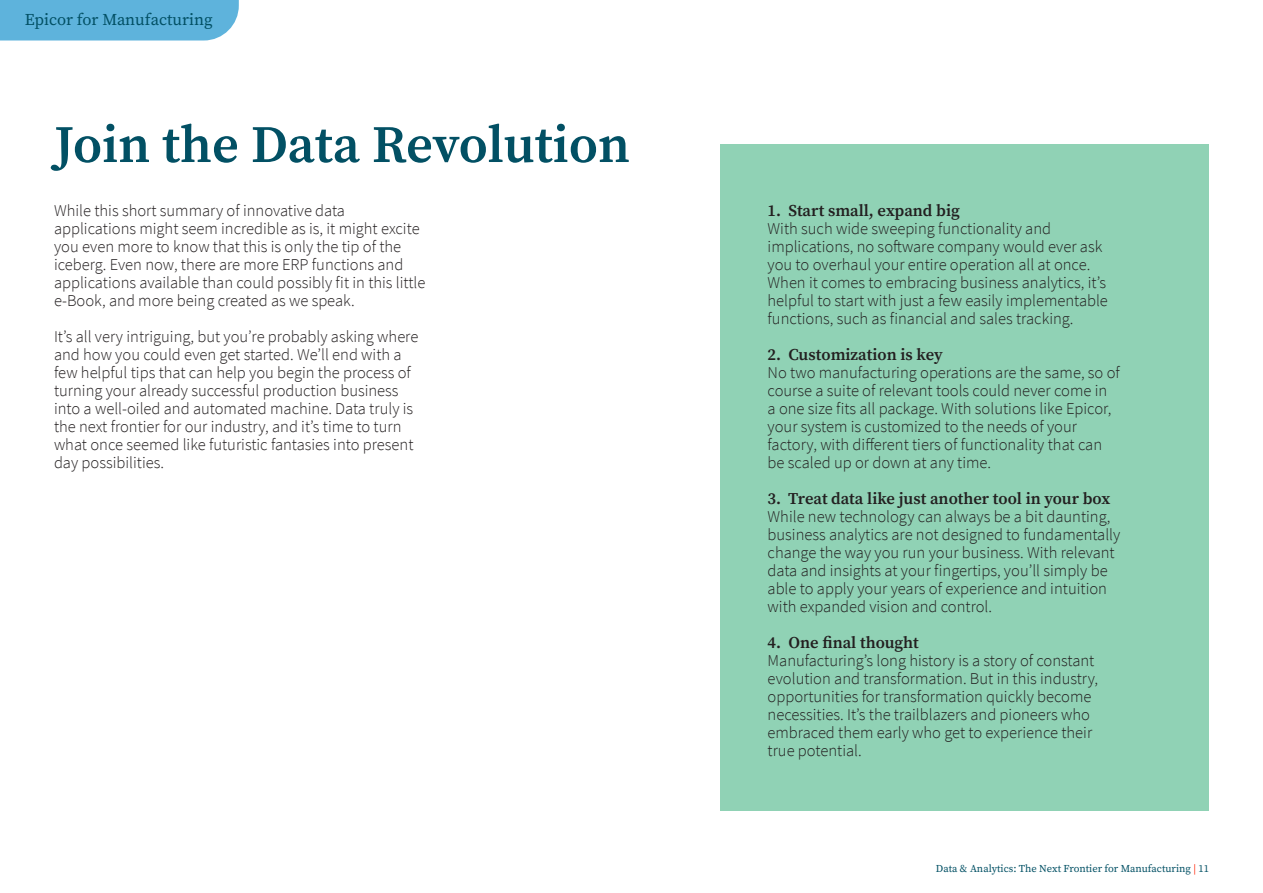
<style>
.page{position:relative;width:1263px;height:893px;background:#fff}
.page>*{position:absolute;margin:0;border:0;box-sizing:border-box;transform-origin:0 0}
.Headline{font:600 52.5px "Source Serif Pro";color:#025064}
.Body_Copy{font:300 16.5px/18px "Source Sans Pro";color:#231f20}
.Body_Copy-2{font:600 16.5px "Source Serif Pro";color:#231f20}
.t1{font:16.5px "Source Serif Pro";color:#025064}
.Page_Number{font:10.5px "Source Serif Pro";color:#025064}
.s1{color:#ff2102}
</style>
<div class="page">
<div style="left:720px;top:144px;width:489px;height:666px;background:#90d2b5"></div>
<div style="left:0;top:0;width:239px;height:41px;background:#5eb3dc"></div>
<p class="t1" style="left:25px;top:8px;width:189px">Epicor for Manufacturing</p>
<p class="Headline" style="left:54px;top:109px;width:578px">Join the Data Revolution</p>
<p class="Body_Copy" style="left:54px;top:202px;width:373px">While this short summary of innovative data applications might seem incredible as is, it might excite you even more to know that this is only the tip of the iceberg. Even now, there are more ERP functions and applications available than could possibly fit in this little e-Book, and more being created as we speak.</p>
<p class="Body_Copy" style="left:54px;top:328px;width:366px">It’s all very intriguing, but you’re probably asking where and how you could even get started. We’ll end with a few helpful tips that can help you begin the process of turning your already successful production business into a well-oiled and automated machine. Data truly is the next frontier for our industry, and it’s time to turn what once seemed like futuristic fantasies into present day possibilities.</p>
<p class="Body_Copy-2" style="left:767px;top:199px;width:194px">1. Start small, expand big</p>
<p class="Body_Copy" style="left:767px;top:220px;width:342px">With such wide sweeping functionality and implications, no software company would ever ask you to overhaul your entire operation all at once.<br>When it comes to embracing business analytics, it’s helpful to start with just a few easily implementable functions, such as financial and sales tracking.</p>
<p class="Body_Copy-2" style="left:767px;top:343px;width:177px">2. Customization is key</p>
<p class="Body_Copy" style="left:767px;top:364px;width:354px">No two manufacturing operations are the same, so of course a suite of relevant tools could never come in<br>a one size fits all package. With solutions like Epicor, your system is customized to the needs of your factory, with different tiers of functionality that can be scaled up or down at any time.</p>
<p class="Body_Copy-2" style="left:767px;top:487px;width:344px">3. Treat data like just another tool in your box</p>
<p class="Body_Copy" style="left:767px;top:508px;width:354px">While new technology can always be a bit daunting, business analytics are not designed to fundamentally change the way you run your business. With relevant data and insights at your fingertips, you’ll simply be able to apply your years of experience and intuition with expanded vision and control.</p>
<p class="Body_Copy-2" style="left:767px;top:631px;width:153px">4. One final thought</p>
<p class="Body_Copy" style="left:767px;top:652px;width:332px">Manufacturing’s long history is a story of constant evolution and transformation. But in this industry, opportunities for transformation quickly become necessities. It’s the trailblazers and pioneers who embraced them early who get to experience their true potential.</p>
<p class="Page_Number" style="left:936px;top:861px;width:274px">Data &amp; Analytics: The Next Frontier for Manufacturing <span class="s1">|</span> 11</p>
</div>
